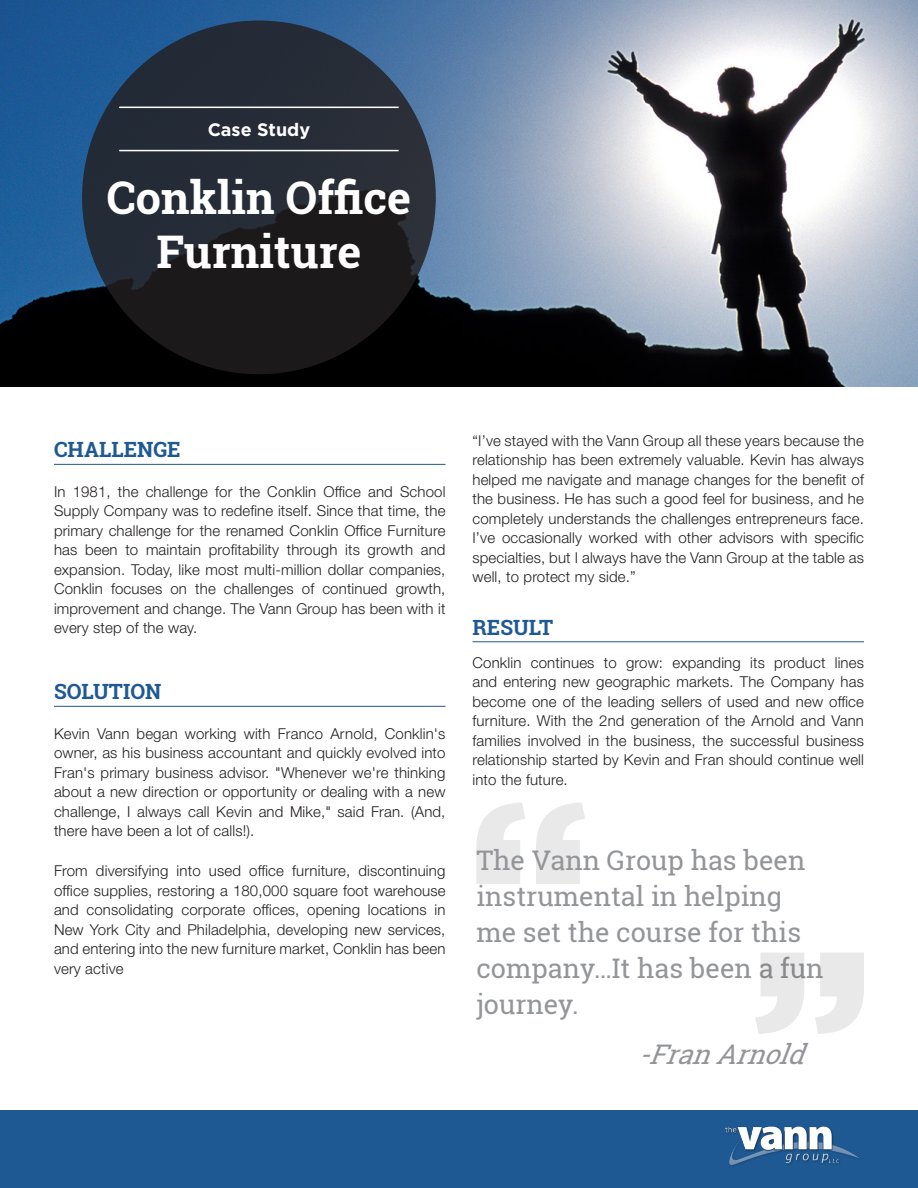
<style>
.page{position:relative;width:918px;height:1188px;background:#fff}
.page>*{position:absolute;margin:0;border:0;box-sizing:border-box;transform-origin:0 0}
.Case_Study_Name{font:700 45px/54px "Roboto Slab";color:#fff;text-align:center}
.Grey_Large_Quote{font:27px/36px "Roboto Slab";color:#939598}
.Grey_Large_Quote-2{font:italic 27px "Roboto Slab";color:#939598}
.blue_line_head_2{font:700 21px "Roboto Slab";color:#1e5994}
.Blue_Lined_Head{font:700 21px "Roboto Slab";color:#1e5994}
.Case_Study_Head{font:700 18px "Gotham";color:#fff}
.BODY_COPY{font:300 15px/19.5px "Helvetica Neue LT Std";letter-spacing:.01em;color:#231f20;text-align:justify}
</style>
<div class="page">
<img style="left:0;top:0;width:918px;height:387px">
<svg style="left:82px;top:21px;width:354px;height:353px;background:#22252c"></svg>
<hr style="left:119px;top:150px;width:280px;height:1px;background:#fff">
<hr style="left:119px;top:107px;width:280px;height:1px;background:#fff">
<div style="left:0;top:1110px;width:918px;height:78px;background:#1e5994"></div>
<img style="left:725px;top:1126px;width:134px;height:40px">
<hr style="left:54px;top:464px;width:392px;height:1px;background:#1e5994">
<hr style="left:54px;top:706px;width:392px;height:1px;background:#1e5994">
<hr style="left:472px;top:641px;width:392px;height:1px;background:#1e5994">
<svg style="left:476px;top:802px;width:109px;height:82px"></svg>
<svg style="left:755px;top:953px;width:109px;height:81px"></svg>
<p class="Case_Study_Head" style="left:208px;top:118px;width:104px">Case Study</p>
<p class="Case_Study_Name" style="left:107px;top:170px;width:306px">Conklin Office<br>Furniture</p>
<p class="Blue_Lined_Head" style="left:54px;top:435px;width:128px">CHALLENGE</p>
<p class="BODY_COPY" style="left:54px;top:482px;width:393px">In 1981, the challenge for the Conklin Office and School Supply Company was to redefine itself. Since that time, the primary challenge for the renamed Conklin Office Furniture has been to maintain profitability through its growth and expansion. Today, like most multi-million dollar companies, Conklin focuses on the challenges of continued growth, improvement and change. The Vann Group has been with it every step of the way.</p>
<p class="blue_line_head_2" style="left:54px;top:677px;width:109px">SOLUTION</p>
<p class="BODY_COPY" style="left:54px;top:724px;width:393px">Kevin Vann began working with Franco Arnold, Conklin's owner, as his business accountant and quickly evolved into Fran's primary business advisor. "Whenever we're thinking about a new direction or opportunity or dealing with a new challenge, I always call Kevin and Mike," said Fran. (And, there have been a lot of calls!).</p>
<p class="BODY_COPY" style="left:54px;top:861px;width:393px">From diversifying into used office furniture, discontinuing office supplies, restoring a 180,000 square foot warehouse and consolidating corporate offices, opening locations in New York City and Philadelphia, developing new services, and entering into the new furniture market, Conklin has been very active</p>
<p class="BODY_COPY" style="left:472px;top:431px;width:393px">“I’ve stayed with the Vann Group all these years because the relationship has been extremely valuable. Kevin has always helped me navigate and manage changes for the benefit of the business. He has such a good feel for business, and he completely understands the challenges entrepreneurs face.<br>I’ve occasionally worked with other advisors with specific specialties, but I always have the Vann Group at the table as well, to protect my side.”</p>
<p class="blue_line_head_2" style="left:472px;top:613px;width:82px">RESULT</p>
<p class="BODY_COPY" style="left:472px;top:652px;width:393px">Conklin continues to grow: expanding its product lines and entering new geographic markets. The Company has become one of the leading sellers of used and new office furniture. With the 2nd generation of the Arnold and Vann families involved in the business, the successful business relationship started by Kevin and Fran should continue well into the future.</p>
<p class="Grey_Large_Quote" style="left:476px;top:842px;width:349px">The Vann Group has been instrumental in helping me set the course for this company…It has been a fun journey.</p>
<p class="Grey_Large_Quote-2" style="left:638px;top:1036px;width:180px">-FranArnold</p>
</div>
